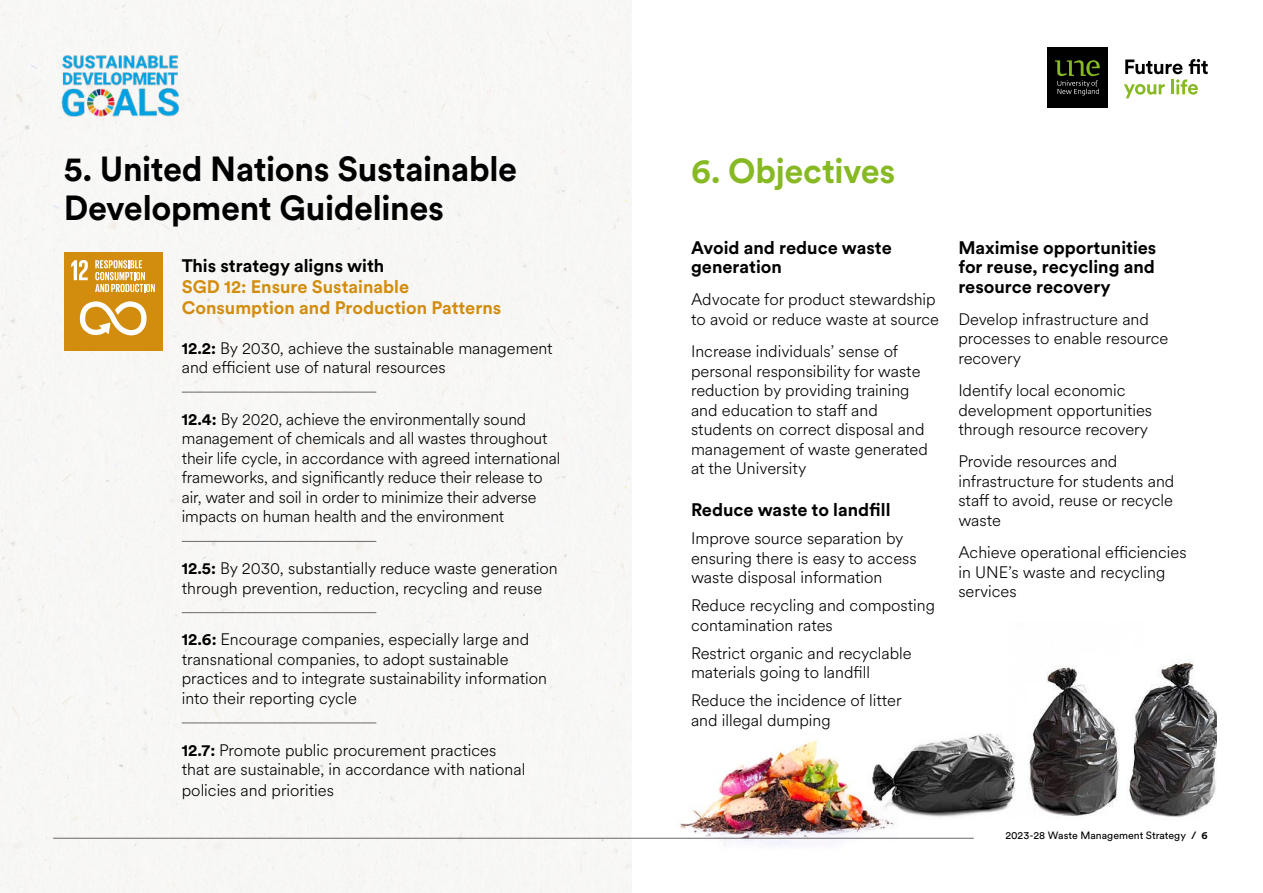
<style>
.page{position:relative;width:1263px;height:893px;background:#fff}
.page>*{position:absolute;margin:0;border:0;box-sizing:border-box;transform-origin:0 0}
.t1{font:700 34.5px/39px "Circular XX";letter-spacing:-.01em;color:#000}
.t2{font:700 34.5px "Circular XX";letter-spacing:-.01em;color:#87b925}
.t3{font:700 18px/19.5px "Circular XX";color:#000}
.t4{font:700 18px/21px "Circular XX";color:#d28d0e}
.t5{font:300 16.5px/19.5px "Circular XX";color:#000}
.t6{font:10.5px "Circular XX";color:#000}
.s1{font-weight:700}
</style>
<div class="page">
<img style="left:677px;top:740px;width:184px;height:106px">
<img style="left:861px;top:660px;width:355px;height:178px">
<hr style="left:53px;top:838px;width:921px;height:1px;background:#6c6768">
<hr style="left:182px;top:392px;width:194px;height:1px;background:#6c6768">
<hr style="left:182px;top:541px;width:194px;height:1px;background:#6c6768">
<hr style="left:182px;top:612px;width:194px;height:1px;background:#6c6768">
<hr style="left:182px;top:722px;width:194px;height:1px;background:#6c6768">
<div style="left:1047px;top:47px;width:61px;height:60px;background:#000"></div>
<svg style="left:1055px;top:60px;width:45px;height:35px"></svg>
<svg style="left:1124px;top:59px;width:84px;height:39px"></svg>
<div style="left:64px;top:252px;width:99px;height:99px;background:#d28d0e"></div>
<svg style="left:71px;top:260px;width:17px;height:20px"></svg>
<svg style="left:80px;top:301px;width:67px;height:34px"></svg>
<svg style="left:95px;top:260px;width:60px;height:32px"></svg>
<img style="left:58px;top:48px;width:125px;height:74px">
<h1 class="t1" style="left:64px;top:148px;width:455px">5. United Nations Sustainable<br>Development Guidelines</h1>
<h1 class="t2" style="left:691px;top:147px;width:206px">6. Objectives</h1>
<p class="t3" style="left:182px;top:255px;width:204px">This strategy aligns with</p>
<p class="t4" style="left:182px;top:275px;width:321px">SGD 12: Ensure Sustainable<br>Consumption and Production Patterns</p>
<p class="t5" style="left:182px;top:337px;width:372px"><span class="s1">12.2:</span> By 2030, achieve the sustainable management and efficient use of natural resources</p>
<p class="t5" style="left:182px;top:409px;width:380px"><span class="s1">12.4:</span> By 2020, achieve the environmentally sound management of chemicals and all wastes throughout their life cycle, in accordance with agreed international frameworks, and significantly reduce their release to air, water and soil in order to minimize their adverse impacts on human health and the environment</p>
<p class="t5" style="left:182px;top:558px;width:377px"><span class="s1">12.5:</span> By 2030, substantially reduce waste generation through prevention, reduction, recycling and reuse</p>
<p class="t5" style="left:182px;top:629px;width:367px"><span class="s1">12.6:</span> Encourage companies, especially large and transnational companies, to adopt sustainable practices and to integrate sustainability information into their reporting cycle</p>
<p class="t5" style="left:182px;top:739px;width:345px"><span class="s1">12.7:</span> Promote public procurement practices that are sustainable, in accordance with national</p>
<p class="t5" style="left:182px;top:780px;width:154px">policies and priorities</p>
<p class="t3" style="left:691px;top:237px;width:202px">Avoid and reduce waste generation</p>
<p class="t5" style="left:691px;top:289px;width:249px">Advocate for product stewardship to avoid or reduce waste at source</p>
<p class="t5" style="left:691px;top:341px;width:238px">Increase individuals’ sense of personal responsibility for waste reduction by providing training and education to staff and students on correct disposal and management of waste generated at the University</p>
<p class="t3" style="left:691px;top:499px;width:201px">Reduce waste to landfill</p>
<p class="t5" style="left:691px;top:528px;width:227px">Improve source separation by ensuring there is easy to access waste disposal information</p>
<p class="t5" style="left:691px;top:595px;width:245px">Reduce recycling and composting contamination rates</p>
<p class="t5" style="left:691px;top:643px;width:222px">Restrict organic and recyclable materials going to landfill</p>
<p class="t5" style="left:691px;top:690px;width:212px">Reduce the incidence of litter and illegal dumping</p>
<p class="t3" style="left:958px;top:237px;width:200px;text-align:justify">Maximise opportunities for reuse, recycling and resource recovery</p>
<p class="t5" style="left:958px;top:309px;width:212px">Develop infrastructure and processes to enable resource recovery</p>
<p class="t5" style="left:958px;top:380px;width:195px">Identify local economic development opportunities through resource recovery</p>
<p class="t5" style="left:958px;top:451px;width:217px">Provide resources and infrastructure for students and staff to avoid, reuse or recycle waste</p>
<p class="t5" style="left:958px;top:542px;width:230px">Achieve operational efficiencies in UNE’s waste and recycling services</p>
<p class="t6" style="left:1005px;top:828px;width:204px">2023-28 Waste Management Strategy <span class="s1">/ 6</span></p>
</div>
